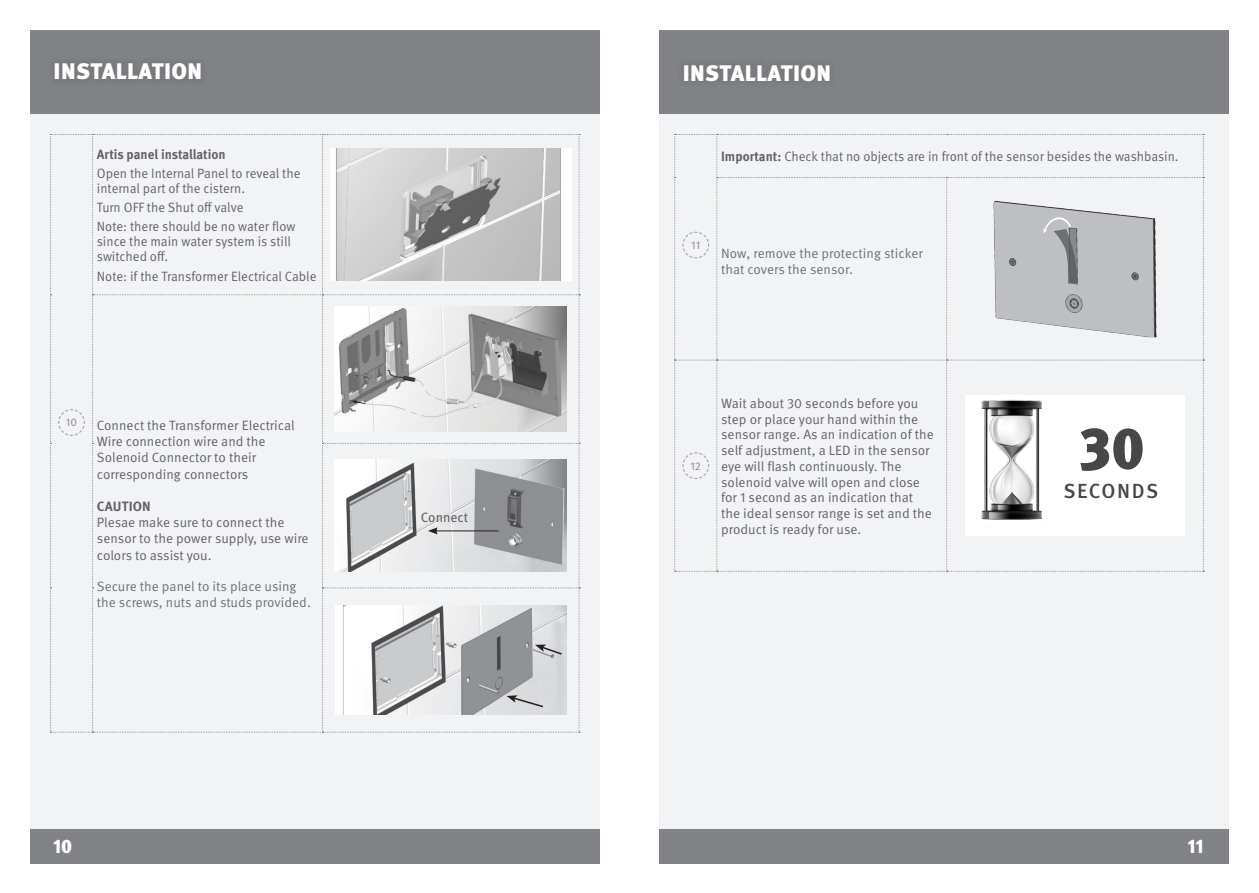
<style>
.page{position:relative;width:1259px;height:893px;background:#fff}
.page>*{position:absolute;margin:0;border:0;box-sizing:border-box;transform-origin:0 0}
.t1{font:900 59.4px "Meta Pro";color:#464748}
.t2{font:900 22.5px "Meta Pro";letter-spacing:.02em;color:#fff}
.t3{font:500 20.4px "Meta Pro";letter-spacing:.07em;color:#464748}
.t4{font:900 19.5px "Meta Pro";color:#fff}
.t5{font:13.5px/15.8px "Meta Pro Norm";color:#636366}
.t6{font:13.5px/15px "Meta Pro Norm";color:#636366;scale:.96 1}
.t7{font:13.5px/15.8px "Meta Pro Norm";color:#707177}
.t8{font:700 13.5px "Meta Pro";color:#636366;scale:.96 1}
.t9{font:700 13.5px "Meta Pro";color:#636366}
.t10{font:13.5px "Meta Pro";color:#636366}
.t11{font:11.25px "Meta Pro Norm";color:#898891}
.s1{font-family:"Meta Pro";font-weight:700}
</style>
<div class="page">
<div style="left:659px;top:104px;width:570px;height:742px;background:#f2f3f4"></div>
<div style="left:30px;top:104px;width:570px;height:742px;background:#f2f3f4"></div>
<div style="left:30px;top:30px;width:570px;height:83px;background:#808285"></div>
<div style="left:659px;top:30px;width:570px;height:83px;background:#808285"></div>
<div style="left:30px;top:829px;width:570px;height:34px;background:#808285"></div>
<div style="left:659px;top:829px;width:570px;height:34px;background:#808285"></div>
<div style="left:48px;top:55px;width:160px;height:32px;background:#797b7e"></div>
<div style="left:677px;top:57px;width:160px;height:32px;background:#797b7e"></div>
<svg style="left:50px;top:134px;width:530px;height:599px"></svg>
<svg style="left:674px;top:134px;width:530px;height:438px"></svg>
<div style="left:965px;top:395px;width:220px;height:141px;background:#fff"></div>
<img style="left:981px;top:400px;width:66px;height:128px">
<h2 class="t2" style="left:54px;top:54px;width:150px">INSTALLATION</h2>
<h2 class="t2" style="left:682px;top:55px;width:150px">INSTALLATION</h2>
<p class="t8" style="left:97px;top:143px;width:136px">Artis panel installation</p>
<p class="t6" style="left:97px;top:165px;width:214px">Open the Internal Panel to reveal the internal part of the cistern.</p>
<p class="t6" style="left:97px;top:197px;width:208px;line-height:19.2px">Turn OFF the Shut off valve<br>Note: there should be no water flow</p>
<p class="t6" style="left:97px;top:233px;width:204px">since the main water system is still switched off.</p>
<p class="t6" style="left:97px;top:268px;width:230px">Note: if the Transformer Electrical Cable</p>
<p class="t11" style="left:66px;top:414px;width:13px">10</p>
<p class="t5" style="left:97px;top:416px;width:199px;line-height:16.2px">Connect the Transformer Electrical<br>Wire connection wire and the<br>Solenoid Connector to their corresponding connectors</p>
<p class="t9" style="left:97px;top:496px;width:55px">CAUTION</p>
<p class="t5" style="left:97px;top:513px;width:213px;line-height:16.2px">Plesae make sure to connect the sensor to the power supply, use wire colors to assist you.</p>
<p class="t7" style="left:97px;top:578px;width:215px">Secure the panel to its place using the screws, nuts and studs provided.</p>
<p class="t10" style="left:421px;top:507px;width:49px">Connect</p>
<p class="t6" style="left:721px;top:148px;width:478px"><span class="s1">Important:</span> Check that no objects are in front of the sensor besides the washbasin.</p>
<p class="t11" style="left:691px;top:237px;width:10px">11</p>
<p class="t7" style="left:721px;top:245px;width:203px">Now, remove the protecting sticker that covers the sensor.</p>
<p class="t11" style="left:690px;top:457px;width:12px">12</p>
<p class="t5" style="left:721px;top:394px;width:214px">Wait about 30 seconds before you step or place your hand within the sensor range. As an indication of the self adjustment, a LED in the sensor eye will flash continuously. The solenoid valve will open and close for 1 second as an indication that the ideal sensor range is set and the product is ready for use.</p>
<h1 class="t1" style="left:1079px;top:401px;width:67px">30</h1>
<h3 class="t3" style="left:1063px;top:475px;width:96px">SECONDS</h3>
<h3 class="t4" style="left:53px;top:831px;width:21px">10</h3>
<h3 class="t4" style="left:1187px;top:831px;width:18px">11</h3>
</div>
